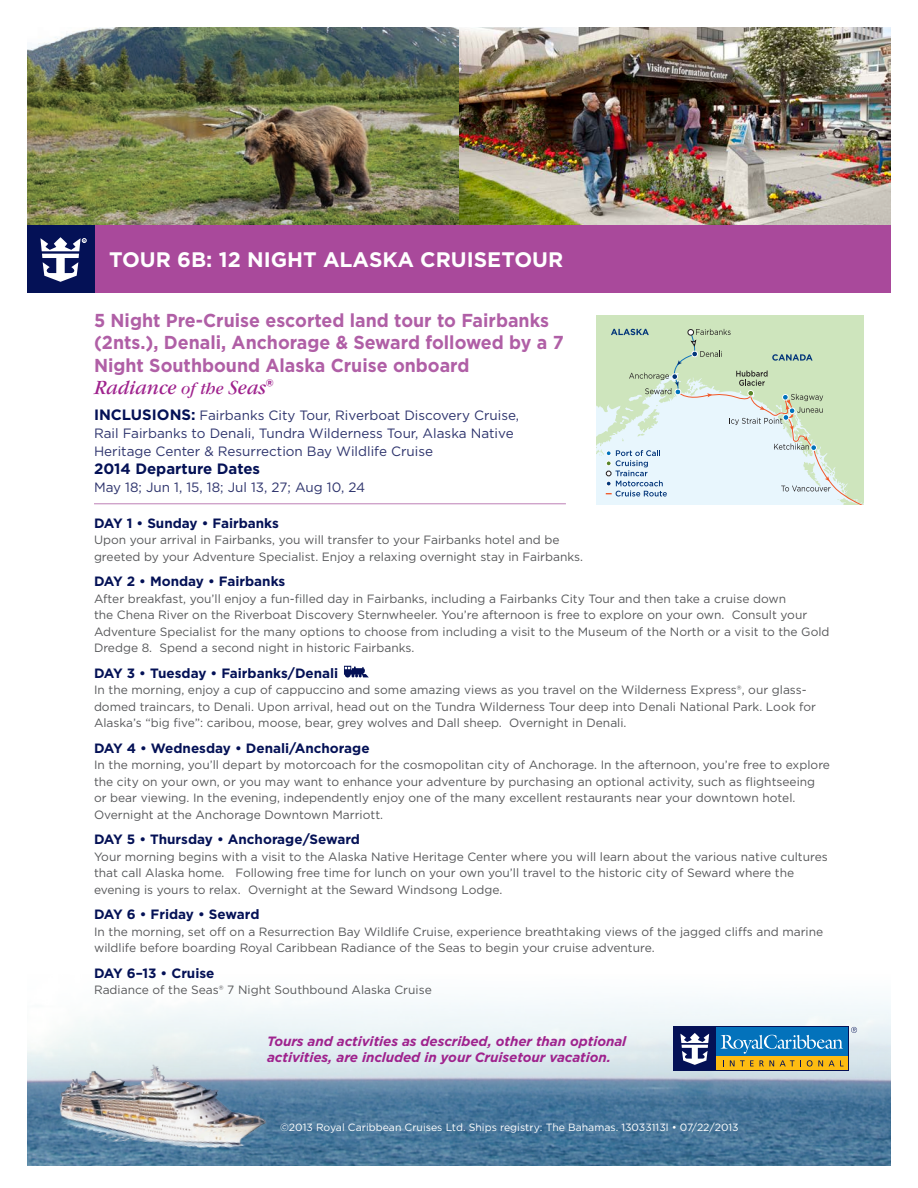
<style>
.page{position:relative;width:918px;height:1188px;background:#fff}
.page>*{position:absolute;margin:0;border:0;box-sizing:border-box;transform-origin:0 0}
.White_Box_Paragraph{font:700 21px "Gotham";color:#fff}
.White_Box_Paragraph-2{font:italic 21px "Garamond";color:#9f238e;scale:.95 1}
.White_Box_Paragraph-3{font:700 18.75px/22.5px "Gotham";color:#b05fa6;scale:.95 1}
.White_Box_Paragraph-4{font:700 15px "Gotham";color:#041156}
.White_Box_Paragraph-5{font:13.5px/18px "Gotham";color:#2e346d}
.White_Box_Paragraph-6{font:700 13.5px "Gotham";color:#041156}
.White_Box_Paragraph-7{font:italic 700 13.5px/16.2px "Gotham";letter-spacing:-.005em;color:#9f238e}
.White_Box_Paragraph-8{font:12px/16.5px "Gotham";color:#57585a}
.t1{font:10.5px "Gotham";color:#fff}
.t2{font:700 3.15px "Gotham";color:#fff}
.s1{font-size:18px}
.s2{font-family:"Gotham";font-weight:700;font-style:normal}
.s3{font-weight:700;font-size:15px;color:#041156}
</style>
<div class="page">
<img style="left:338px;top:1002px;width:553px;height:163px">
<div style="left:673px;top:1026px;width:175px;height:44px;background:#041156"></div>
<div style="left:673px;top:1027px;width:175px;height:43px;background:#0372bb"></div>
<div style="left:673px;top:1027px;width:43px;height:43px;background:#041156"></div>
<div style="left:716px;top:1057px;width:132px;height:13px;background:#fdbc12"></div>
<svg style="left:730px;top:1060px;width:24px;height:6px"></svg>
<svg style="left:760px;top:1060px;width:14px;height:6px"></svg>
<svg style="left:780px;top:1060px;width:14px;height:6px"></svg>
<svg style="left:807px;top:1060px;width:16px;height:7px"></svg>
<svg style="left:829px;top:1060px;width:14px;height:6px"></svg>
<svg style="left:680px;top:1033px;width:29px;height:32px"></svg>
<svg style="left:721px;top:1035px;width:122px;height:19px"></svg>
<svg style="left:851px;top:1027px;width:6px;height:6px"></svg>
<img style="left:27px;top:1004px;width:311px;height:162px">
<hr style="left:94px;top:503px;width:472px;height:1px;background:#c58ebf">
<img style="left:27px;top:27px;width:432px;height:198px">
<img style="left:459px;top:27px;width:432px;height:198px">
<div style="left:596px;top:315px;width:268px;height:14px;background:#cee5bd"></div>
<svg style="left:596px;top:329px;width:268px;height:176px;background:#d3e5d5"></svg>
<div style="left:27px;top:225px;width:864px;height:68px;background:#a9499b"></div>
<div style="left:27px;top:225px;width:67px;height:68px;background:#041156"></div>
<svg style="left:40px;top:237px;width:47px;height:45px"></svg>
<svg style="left:344px;top:666px;width:25px;height:12px"></svg>
<p class="t2" style="left:83px;top:238px;width:4px">R</p>
<p class="White_Box_Paragraph" style="left:109px;top:246px;width:456px">TOUR 6B: 12 NIGHT ALASKA CRUISETOUR</p>
<p class="White_Box_Paragraph-3" style="left:94px;top:309px;width:496px">5 Night Pre-Cruise escorted land tour to Fairbanks (2nts.), Denali, Anchorage &amp; Seward followed by a 7<br>Night Southbound Alaska Cruise onboard</p>
<p class="White_Box_Paragraph-2" style="left:94px;top:377px;width:190px">Radiance <span class="s1">of the</span> Seas<span class="s2">®</span></p>
<p class="White_Box_Paragraph-5" style="left:94px;top:406px;width:427px"><span class="s3">INCLUSIONS:</span> Fairbanks City Tour, Riverboat Discovery Cruise,<br>Rail Fairbanks to Denali, Tundra Wilderness Tour, Alaska Native<br>Heritage Center &amp; Resurrection Bay Wildlife Cruise</p>
<p class="White_Box_Paragraph-4" style="left:94px;top:459px;width:168px">2014 Departure Dates</p>
<p class="White_Box_Paragraph-5" style="left:94px;top:478px;width:273px">May 18; Jun 1, 15, 18; Jul 13, 27; Aug 10, 24</p>
<p class="White_Box_Paragraph-6" style="left:94px;top:514px;width:187px">DAY 1 • Sunday • Fairbanks</p>
<p class="White_Box_Paragraph-8" style="left:94px;top:531px;width:491px">Upon your arrival in Fairbanks, you will transfer to your Fairbanks hotel and be greeted by your Adventure Specialist. Enjoy a relaxing overnight stay in Fairbanks.</p>
<p class="White_Box_Paragraph-6" style="left:94px;top:572px;width:193px">DAY 2 • Monday • Fairbanks</p>
<p class="White_Box_Paragraph-8" style="left:94px;top:590px;width:737px">After breakfast, you’ll enjoy a fun-filled day in Fairbanks, including a Fairbanks City Tour and then take a cruise down<br>the Chena River on the Riverboat Discovery Sternwheeler. You’re afternoon is free to explore on your own. Consult your Adventure Specialist for the many options to choose from including a visit to the Museum of the North or a visit to the Gold Dredge 8. Spend a second night in historic Fairbanks.</p>
<p class="White_Box_Paragraph-6" style="left:94px;top:664px;width:246px">DAY 3 • Tuesday • Fairbanks/Denali</p>
<p class="White_Box_Paragraph-8" style="left:94px;top:682px;width:724px">In the morning, enjoy a cup of cappuccino and some amazing views as you travel on the Wilderness Express®, our glass&shy;domed traincars, to Denali. Upon arrival, head out on the Tundra Wilderness Tour deep into Denali National Park. Look for<br>Alaska’s “big five”: caribou, moose, bear, grey wolves and Dall sheep. Overnight in Denali.</p>
<p class="White_Box_Paragraph-6" style="left:94px;top:739px;width:277px">DAY 4 • Wednesday • Denali/Anchorage</p>
<p class="White_Box_Paragraph-8" style="left:94px;top:757px;width:738px">In the morning, you’ll depart by motorcoach for the cosmopolitan city of Anchorage. In the afternoon, you’re free to explore the city on your own, or you may want to enhance your adventure by purchasing an optional activity, such as flightseeing or bear viewing. In the evening, independently enjoy one of the many excellent restaurants near your downtown hotel.<br>Overnight at the Anchorage Downtown Marriott.</p>
<p class="White_Box_Paragraph-6" style="left:94px;top:831px;width:267px">DAY 5 • Thursday • Anchorage/Seward</p>
<p class="White_Box_Paragraph-8" style="left:94px;top:848px;width:735px">Your morning begins with a visit to the Alaska Native Heritage Center where you will learn about the various native cultures that call Alaska home. Following free time for lunch on your own you’ll travel to the historic city of Seward where the evening is yours to relax. Overnight at the Seward Windsong Lodge.</p>
<p class="White_Box_Paragraph-6" style="left:94px;top:906px;width:167px">DAY 6 • Friday • Seward</p>
<p class="White_Box_Paragraph-8" style="left:94px;top:923px;width:731px">In the morning, set off on a Resurrection Bay Wildlife Cruise, experience breathtaking views of the jagged cliffs and marine wildlife before boarding Royal Caribbean Radiance of the Seas to begin your cruise adventure.</p>
<p class="White_Box_Paragraph-6" style="left:94px;top:964px;width:122px">DAY 6–13 • Cruise</p>
<p class="White_Box_Paragraph-8" style="left:94px;top:982px;width:339px">Radiance of the Seas® 7 Night Southbound Alaska Cruise</p>
<p class="White_Box_Paragraph-7" style="left:267px;top:1033px;width:361px">Tours and activities as described, other than optional activities, are included in your Cruisetour vacation.</p>
<p class="t1" style="left:280px;top:1121px;width:460px">©2013 Royal Caribbean Cruises Ltd. Ships registry: The Bahamas. 13033113l • 07/22/2013</p>
</div>
